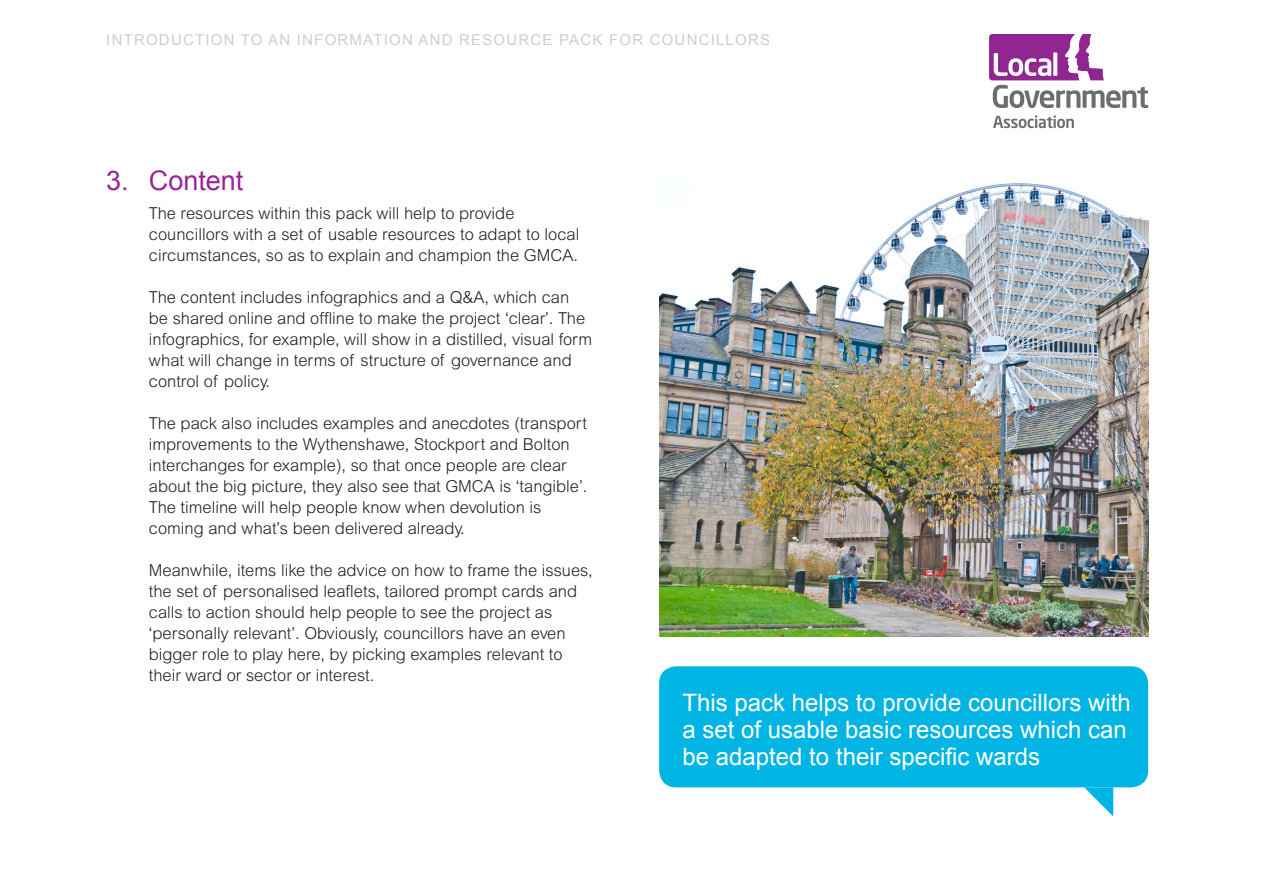
<style>
.page{position:relative;width:1263px;height:893px;background:#fff}
.page>*{position:absolute;margin:0;border:0;box-sizing:border-box;transform-origin:0 0}
.Subhead{font:27px "Arial";color:#9b2295}
.t1{font:24px/27px "Arial";color:#fff}
.Body_Copy{font:300 16.5px/21px "Arial MT Std";color:#231f20}
.t2{font:15px "Arial";letter-spacing:.08em;color:#cdced2}
</style>
<div class="page">
<svg style="left:993px;top:115px;width:81px;height:13px"></svg>
<svg style="left:989px;top:34px;width:159px;height:74px"></svg>
<div style="left:659px;top:666px;width:489px;height:121px;background:#00b4e3;border-radius:17px"></div>
<svg style="left:1084px;top:787px;width:29px;height:29px"></svg>
<img style="left:659px;top:183px;width:489px;height:454px">
<p class="t2" style="left:106px;top:30px;width:665px">INTRODUCTION TO AN INFORMATION AND RESOURCE PACK FOR COUNCILLORS</p>
<p class="Subhead" style="left:106px;top:163px;width:139px">3. Content</p>
<p class="Body_Copy" style="left:149px;top:203px;width:432px">The resources within this pack will help to provide councillors with a set of usable resources to adapt to local circumstances, so as to explain and champion the GMCA.</p>
<p class="Body_Copy" style="left:149px;top:287px;width:445px">The content includes infographics and a Q&amp;A, which can be shared online and offline to make the project ‘clear’. The infographics, for example, will show in a distilled, visual form what will change in terms of structure of governance and control of policy.</p>
<p class="Body_Copy" style="left:149px;top:413px;width:440px">The pack also includes examples and anecdotes (transport improvements to the Wythenshawe, Stockport and Bolton interchanges for example), so that once people are clear about the big picture, they also see that GMCA is ‘tangible’.<br>The timeline will help people know when devolution is coming and what’s been delivered already.</p>
<p class="Body_Copy" style="left:149px;top:560px;width:445px">Meanwhile, items like the advice on how to frame the issues, the set of personalised leaflets, tailored prompt cards and calls to action should help people to see the project as ‘personally relevant’. Obviously, councillors have an even bigger role to play here, by picking examples relevant to their ward or sector or interest.</p>
<p class="t1" style="left:682px;top:689px;width:450px">This pack helps to provide councillors with a set of usable basic resources which can be adapted to their specific wards</p>
</div>
